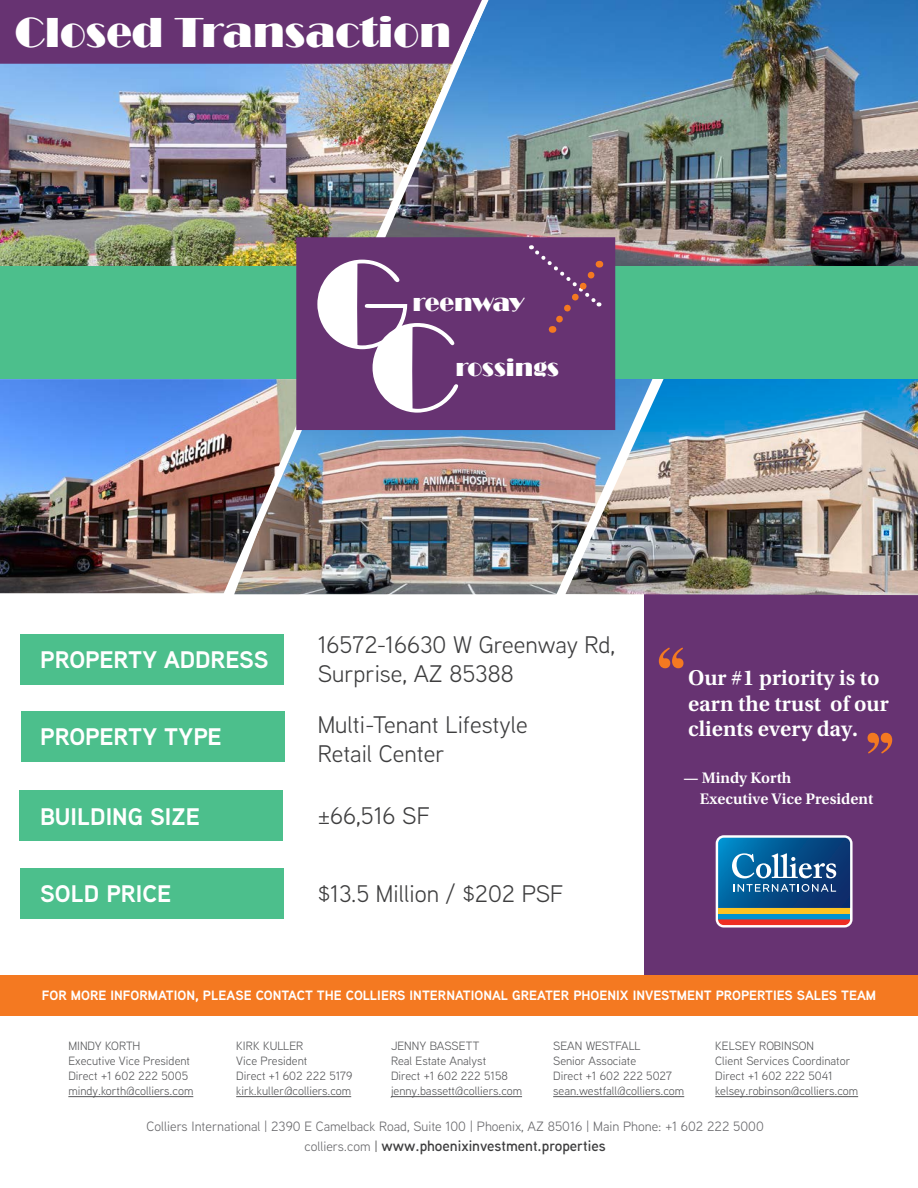
<style>
.page{position:relative;width:918px;height:1188px;background:#fff}
.page>*{position:absolute;margin:0;border:0;box-sizing:border-box;transform-origin:0 0}
.t1{font:126.75px "Broadway";color:#fff}
.Price{font:43.2px "Broadway";color:#fff}
.t2{font:24.6px "Broadway";color:#fff}
.t3{font:24.6px "Broadway";letter-spacing:-.025em;color:#fff}
.Body_Text{font:24px/28.8px "Aaux Next";color:#3e3e3f}
.Body_Text-2{font:700 24px "Aaux Next";color:#fff}
.t4{font:600 22.5px/25.7px "Utopia Std";color:#fff}
.t5{font:600 16.05px "Utopia Std";color:#fff}
.t6{font:600 15px "Aaux Next";color:#3e3e3f}
.Body_Text-3{font:700 13.5px "Aaux Next";color:#fff}
.t7{font:13.5px "Aaux Next";color:#69696c}
.Subhead_Sidebar{font:12px/15px "Aaux Next";color:#57585a}
.s1{font-weight:400;font-size:13.5px;color:#69696c}
.s2{font-weight:400;font-size:13.5px}
</style>
<div class="page">
<div style="left:645px;top:594px;width:273px;height:381px;background:#673372"></div>
<hr style="left:68px;top:1096px;width:125px;height:1px;background:#57585a">
<hr style="left:236px;top:1096px;width:115px;height:1px;background:#57585a">
<hr style="left:391px;top:1096px;width:131px;height:1px;background:#57585a">
<hr style="left:553px;top:1096px;width:131px;height:1px;background:#57585a">
<hr style="left:715px;top:1096px;width:143px;height:1px;background:#57585a">
<svg style="left:659px;top:647px;width:24px;height:21px"></svg>
<svg style="left:868px;top:733px;width:24px;height:21px"></svg>
<div style="left:20px;top:869px;width:263px;height:50px;background:#4cbf8c"></div>
<div style="left:19px;top:791px;width:263px;height:50px;background:#4cbf8c"></div>
<div style="left:22px;top:711px;width:263px;height:50px;background:#4cbf8c"></div>
<div style="left:20px;top:635px;width:263px;height:50px;background:#4cbf8c"></div>
<svg style="left:716px;top:835px;width:137px;height:93px"></svg>
<div style="left:0;top:975px;width:918px;height:40px;background:#f47921"></div>
<img style="left:488px;top:430px;width:68px;height:164px">
<img style="left:0;top:379px;width:220px;height:214px">
<img style="left:488px;top:0;width:430px;height:267px">
<img style="left:0;top:64px;width:220px;height:203px">
<img style="left:220px;top:1px;width:268px;height:594px">
<img style="left:661px;top:379px;width:257px;height:216px">
<img style="left:556px;top:379px;width:105px;height:219px">
<div style="left:0;top:267px;width:918px;height:112px;background:#4cbf8c"></div>
<div style="left:296px;top:237px;width:319px;height:193px;background:#673372"></div>
<svg style="left:531px;top:245px;width:70px;height:88px"></svg>
<div style="left:0;top:0;width:482px;height:64px;background:#673372"></div>
<p class="Price" style="left:15px;top:7px;width:438px">Closed Transaction</p>
<p class="t1" style="left:314px;top:231px;width:98px">G</p>
<p class="t3" style="left:413px;top:289px;width:113px">reenway</p>
<p class="t1" style="left:369px;top:294px;width:91px">C</p>
<p class="t2" style="left:455px;top:353px;width:105px">rossings</p>
<p class="Body_Text-2" style="left:40px;top:643px;width:230px">PROPERTY ADDRESS</p>
<p class="Body_Text-2" style="left:40px;top:720px;width:183px">PROPERTY TYPE</p>
<p class="Body_Text-2" style="left:40px;top:799px;width:161px">BUILDING SIZE</p>
<p class="Body_Text-2" style="left:40px;top:877px;width:133px">SOLD PRICE</p>
<p class="Body_Text" style="left:318px;top:629px;width:299px">16572-16630 W Greenway Rd,<br>Surprise, AZ 85388</p>
<p class="Body_Text" style="left:318px;top:709px;width:211px">Multi-Tenant Lifestyle<br>Retail Center</p>
<p class="Body_Text" style="left:318px;top:801px;width:114px">±66,516 SF</p>
<p class="Body_Text" style="left:318px;top:879px;width:247px">$13.5 Million / $202 PSF</p>
<p class="t4" style="left:688px;top:665px;width:202px">Our #1 priority is to earn the trust of our clients every day.</p>
<p class="t5" style="left:684px;top:768px;width:109px">— Mindy Korth</p>
<p class="t5" style="left:700px;top:789px;width:175px">Executive Vice President</p>
<p class="Body_Text-3" style="left:42px;top:986px;width:836px">FOR MORE INFORMATION, PLEASE CONTACT THE COLLIERS INTERNATIONAL GREATER PHOENIX INVESTMENT PROPERTIES SALES TEAM</p>
<p class="Subhead_Sidebar" style="left:68px;top:1038px;width:126px">MINDY KORTH<br>Executive Vice President<br>Direct +1 602 222 5005 mindy.korth@colliers.com</p>
<p class="Subhead_Sidebar" style="left:236px;top:1038px;width:118px">KIRK KULLER<br>Vice President<br>Direct +1 602 222 5179 kirk.kuller@colliers.com</p>
<p class="Subhead_Sidebar" style="left:391px;top:1038px;width:133px">JENNY BASSETT<br>Real Estate Analyst<br>Direct +1 602 222 5158 jenny.bassett@colliers.com</p>
<p class="Subhead_Sidebar" style="left:553px;top:1038px;width:133px">SEAN WESTFALL<br>Senior Associate<br>Direct +1 602 222 5027 sean.westfall@colliers.com</p>
<p class="Subhead_Sidebar" style="left:715px;top:1038px;width:144px">KELSEY ROBINSON<br>Client Services Coordinator<br>Direct +1 602 222 5041 kelsey.robinson@colliers.com</p>
<p class="t7" style="left:147px;top:1118px;width:619px">Colliers International | 2390 E Camelback Road, Suite 100 | Phoenix, AZ 85016 | Main Phone: +1 602 222 5000</p>
<p class="t6" style="left:305px;top:1135px;width:303px"><span class="s1">colliers.com</span> <span class="s2">|</span> www.phoenixinvestment.properties</p>
</div>
